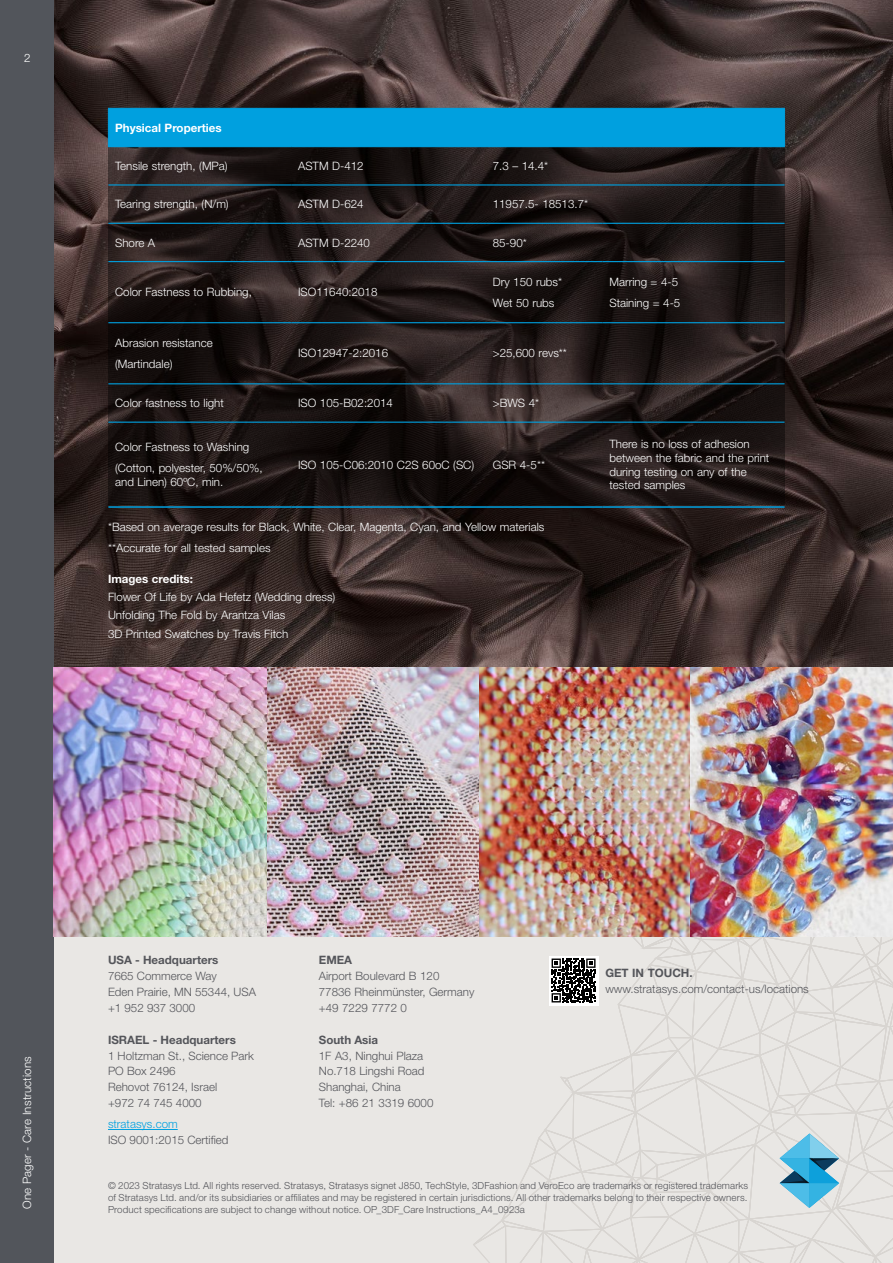
<style>
.page{position:relative;width:893px;height:1263px;background:#fff}
.page>*{position:absolute;margin:0;border:0;box-sizing:border-box;transform-origin:0 0}
.t1{font:300 11.55px/20.5px "Helvetica Neue LT Std";color:#fff}
.t2{font:300 11.55px/15.9px "Helvetica Neue LT Std";color:#54555a}
.t3{font:700 11.55px "Helvetica Neue LT Std";color:#54555a}
.t4{font:700 11.55px "Helvetica Neue LT Std";color:#fff}
.t5{font:300 11.55px "Helvetica Neue LT Std";color:#00a0df}
.t6{font:300 9.75px/11.7px "Helvetica Neue LT Std";letter-spacing:.01em;color:#54555a;text-align:justify}
</style>
<div class="page">
<div style="left:0;top:0;width:54px;height:1263px;background:#52555b"></div>
<div style="left:54px;top:937px;width:839px;height:326px;background:#e9e7e4"></div>
<hr style="left:108px;top:1129px;width:70px;height:1px;background:#00a0df">
<svg style="left:473px;top:937px;width:420px;height:326px"></svg>
<img style="left:54px;top:0;width:839px;height:667px">
<img style="left:54px;top:667px;width:213px;height:270px">
<img style="left:267px;top:667px;width:212px;height:270px">
<img style="left:479px;top:667px;width:212px;height:270px">
<img style="left:691px;top:667px;width:202px;height:270px">
<svg style="left:108px;top:317px;width:677px;height:188px;background:#1e1716"></svg>
<svg style="left:54px;top:0;width:734px;height:317px;background:#2d353b"></svg>
<hr style="left:108px;top:108px;width:183px;height:1px;background:#00a0df">
<hr style="left:108px;top:109px;width:1px;height:37px;background:#00a0df">
<hr style="left:291px;top:108px;width:195px;height:1px;background:#00a0df">
<hr style="left:486px;top:108px;width:117px;height:1px;background:#00a0df">
<hr style="left:486px;top:109px;width:1px;height:37px;background:#00a0df">
<hr style="left:603px;top:108px;width:182px;height:1px;background:#00a0df">
<hr style="left:602px;top:109px;width:1px;height:37px;background:#00a0df">
<hr style="left:784px;top:109px;width:1px;height:37px;background:#00a0df">
<hr style="left:108px;top:146px;width:183px;height:1px;background:#00a0df">
<hr style="left:291px;top:146px;width:195px;height:1px;background:#00a0df">
<hr style="left:486px;top:146px;width:117px;height:1px;background:#00a0df">
<hr style="left:603px;top:146px;width:182px;height:1px;background:#00a0df">
<hr style="left:108px;top:184px;width:183px;height:2px;background:#00a0df">
<hr style="left:291px;top:184px;width:195px;height:2px;background:#00a0df">
<hr style="left:486px;top:184px;width:117px;height:2px;background:#00a0df">
<hr style="left:603px;top:184px;width:182px;height:2px;background:#00a0df">
<hr style="left:108px;top:223px;width:183px;height:1px;background:#00a0df">
<hr style="left:291px;top:223px;width:195px;height:1px;background:#00a0df">
<hr style="left:486px;top:223px;width:117px;height:1px;background:#00a0df">
<hr style="left:603px;top:223px;width:182px;height:1px;background:#00a0df">
<hr style="left:108px;top:261px;width:183px;height:1px;background:#00a0df">
<hr style="left:291px;top:261px;width:195px;height:1px;background:#00a0df">
<hr style="left:486px;top:261px;width:117px;height:1px;background:#00a0df">
<hr style="left:603px;top:261px;width:182px;height:1px;background:#00a0df">
<hr style="left:108px;top:322px;width:183px;height:1px;background:#00a0df">
<hr style="left:291px;top:322px;width:195px;height:1px;background:#00a0df">
<hr style="left:486px;top:322px;width:117px;height:1px;background:#00a0df">
<hr style="left:603px;top:322px;width:182px;height:1px;background:#00a0df">
<hr style="left:108px;top:383px;width:183px;height:1px;background:#00a0df">
<hr style="left:291px;top:383px;width:195px;height:1px;background:#00a0df">
<hr style="left:486px;top:383px;width:117px;height:1px;background:#00a0df">
<hr style="left:603px;top:383px;width:182px;height:1px;background:#00a0df">
<hr style="left:108px;top:422px;width:183px;height:1px;background:#00a0df">
<hr style="left:291px;top:422px;width:195px;height:1px;background:#00a0df">
<hr style="left:486px;top:422px;width:117px;height:1px;background:#00a0df">
<hr style="left:603px;top:422px;width:182px;height:1px;background:#00a0df">
<hr style="left:108px;top:506px;width:183px;height:2px;background:#00a0df">
<hr style="left:291px;top:506px;width:195px;height:2px;background:#00a0df">
<hr style="left:486px;top:506px;width:117px;height:2px;background:#00a0df">
<hr style="left:603px;top:506px;width:182px;height:2px;background:#00a0df">
<p class="t1" style="left:24px;top:48px;width:8px">2</p>
<p class="t4" style="left:115px;top:120px;width:108px">Physical Properties</p>
<p class="t1" style="left:115px;top:155px;width:114px">Tensile strength, (MPa)</p>
<p class="t1" style="left:298px;top:155px;width:67px">ASTM D-412</p>
<p class="t1" style="left:493px;top:155px;width:57px">7.3 – 14.4*</p>
<p class="t1" style="left:115px;top:194px;width:115px">Tearing strength, (N/m)</p>
<p class="t1" style="left:298px;top:194px;width:67px">ASTM D-624</p>
<p class="t1" style="left:493px;top:194px;width:97px">11957.5- 18513.7*</p>
<p class="t1" style="left:115px;top:232px;width:42px">Shore A</p>
<p class="t1" style="left:298px;top:232px;width:74px">ASTM D-2240</p>
<p class="t1" style="left:493px;top:232px;width:36px">85-90*</p>
<p class="t1" style="left:115px;top:282px;width:138px">Color Fastness to Rubbing,</p>
<p class="t1" style="left:298px;top:282px;width:81px">ISO11640:2018</p>
<p class="t1" style="left:493px;top:271px;width:71px">Dry 150 rubs*<br>Wet 50 rubs</p>
<p class="t1" style="left:609px;top:271px;width:72px">Marring = 4-5<br>Staining = 4-5</p>
<p class="t1" style="left:115px;top:332px;width:99px">Abrasion resistance (Martindale)</p>
<p class="t1" style="left:298px;top:343px;width:92px">ISO12947-2:2016</p>
<p class="t1" style="left:493px;top:343px;width:76px">&gt;25,600 revs**</p>
<p class="t1" style="left:115px;top:392px;width:110px">Color fastness to light</p>
<p class="t1" style="left:298px;top:392px;width:96px">ISO 105-B02:2014</p>
<p class="t1" style="left:493px;top:392px;width:48px">&gt;BWS 4*</p>
<p class="t1" style="left:115px;top:437px;width:149px">Color Fastness to Washing (Cotton, polyester, 50%/50%,</p>
<p class="t1" style="left:115px;top:471px;width:110px">and Linen) 60ºC, min.</p>
<p class="t1" style="left:609px;top:437px;width:161px;line-height:13.8px">There is no loss of adhesion between the fabric and the print during testing on any of the tested samples</p>
<p class="t1" style="left:298px;top:454px;width:178px">ISO 105-C06:2010 C2S 60oC (SC)</p>
<p class="t1" style="left:493px;top:454px;width:54px">GSR 4-5**</p>
<p class="t1" style="left:108px;top:517px;width:438px">*Based on average results for Black, White, Clear, Magenta, Cyan, and Yellow materials **Accurate for all tested samples</p>
<p class="t4" style="left:108px;top:571px;width:86px">Images credits:</p>
<p class="t1" style="left:108px;top:587px;width:229px;line-height:18.3px">Flower Of Life by Ada Hefetz (Wedding dress)<br>Unfolding The Fold by Arantza Vilas<br>3D Printed Swatches by Travis Fitch</p>
<p class="t1" style="left:16px;top:1209px;width:154px;rotate:-90deg">One Pager - Care Instructions</p>
<p class="t3" style="left:108px;top:953px;width:112px">USA - Headquarters</p>
<p class="t2" style="left:108px;top:968px;width:150px">7665 Commerce Way<br>Eden Prairie, MN 55344, USA +1 952 937 3000</p>
<p class="t3" style="left:108px;top:1032px;width:129px">ISRAEL - Headquarters</p>
<p class="t2" style="left:108px;top:1047px;width:147px">1 Holtzman St., Science Park<br>PO Box 2496<br>Rehovot 76124, Israel<br>+972 74 745 4000</p>
<p class="t5" style="left:108px;top:1117px;width:71px">stratasys.com</p>
<p class="t2" style="left:108px;top:1132px;width:122px">ISO 9001:2015 Certified</p>
<p class="t3" style="left:319px;top:953px;width:35px">EMEA</p>
<p class="t2" style="left:319px;top:968px;width:157px">Airport Boulevard B 120<br>77836 Rheinmünster, Germany +49 7229 7772 0</p>
<p class="t3" style="left:319px;top:1032px;width:61px">South Asia</p>
<p class="t2" style="left:319px;top:1047px;width:116px">1F A3, Ninghui Plaza<br>No.718 Lingshi Road<br>Shanghai, China<br>Tel: +86 21 3319 6000</p>
<p class="t3" style="left:605px;top:966px;width:89px">GET IN TOUCH.</p>
<p class="t2" style="left:605px;top:981px;width:205px">www.stratasys.com/contact-us/locations</p>
<p class="t6" style="left:108px;top:1180px;width:642px">© 2023 Stratasys Ltd. All rights reserved. Stratasys, Stratasys signet J850, TechStyle, 3DFashion and VeroEco are trademarks or registered trademarks of Stratasys Ltd. and/or its subsidiaries or affiliates and may be registered in certain jurisdictions. All other trademarks belong to their respective owners.<br>Product specifications are subject to change without notice. OP_3DF_Care Instructions_A4_0923a</p>
</div>
